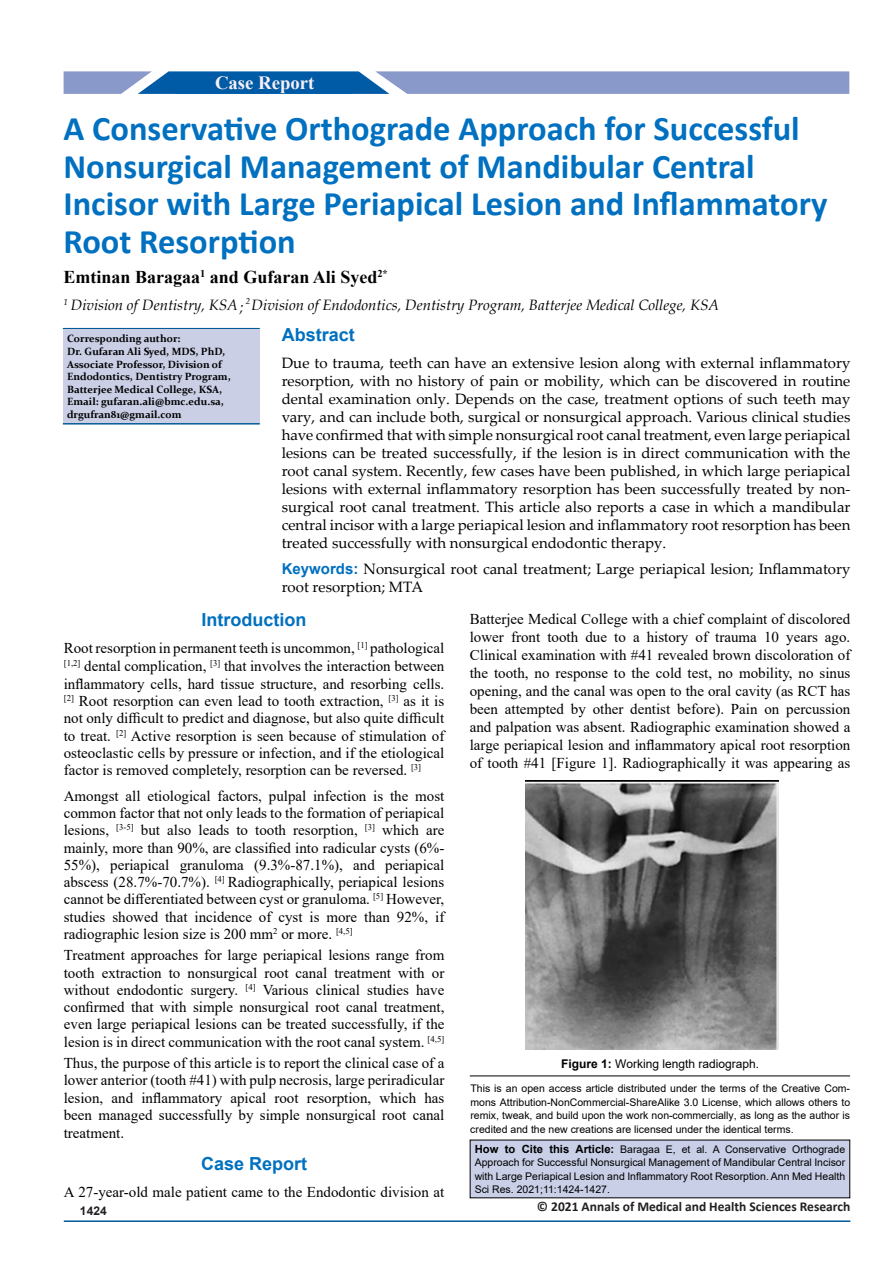
<style>
.page{position:relative;width:893px;height:1263px;background:#fff}
.page>*{position:absolute;margin:0;border:0;box-sizing:border-box;transform-origin:0 0}
.t1{font:700 34.5px/38px "Calibri";color:#0070c0}
.t2{font:700 18.75px "Times New Roman";color:#f9eff6}
.t3{font:700 18.6px "Times New Roman";color:#fff}
.t4{font:700 18px "Times New Roman";color:#000}
.t5{font:700 18px "Arial";color:#0070c0}
.t6{font:15px/17.2px "Times New Roman";color:#000;text-align:justify}
.t7{font:15px/18px "Palatino Linotype";color:#000;text-align:justify}
.t8{font:italic 15px "Book Antiqua";color:#000}
.t9{font:700 13.5px "Calibri";color:#231f20}
.t10{font:12px "Arial";color:#000}
.t11{font:700 12px "Arial";color:#231f20}
.t12{font:10.5px/13.5px "Arial";color:#000;text-align:justify}
.t13{font:700 10.5px/12.6px "Constantia";color:#000}
.t14{font:italic 8.7px "Book Antiqua";color:#000}
.s1{font-family:"Arial";font-weight:700;color:#0070c0}
.s2{font-weight:700}
.s3{font-weight:700;font-size:11.25px}
</style>
<div class="page">
<hr style="left:64px;top:1220px;width:786px;height:2px;background:#005a96">
<svg style="left:64px;top:71px;width:785px;height:23px;background:#879ccb"></svg>
<div style="left:175px;top:72px;width:178px;height:22px;background:#005ba6"></div>
<hr style="left:63px;top:328px;width:197px;height:1px;background:#005a96">
<div style="left:63px;top:329px;width:196px;height:94px;background:#cacfe6"></div>
<hr style="left:63px;top:423px;width:197px;height:1px;background:#005a96">
<div style="left:470px;top:1140px;width:380px;height:58px;background:#c9cfe7"></div>
<hr style="left:470px;top:1076px;width:380px;height:1px;background:#000">
<img style="left:525px;top:780px;width:253px;height:270px">
<p class="t3" style="left:201px;top:69px;width:129px">Original Article</p>
<p class="t2" style="left:215px;top:69px;width:101px">Case Report</p>
<h1 class="t1" style="left:64px;top:109px;width:765px">A Conservative Orthograde Approach for Successful Nonsurgical Management of Mandibular Central Incisor with Large Periapical Lesion and Inflammatory Root Resorption</h1>
<p class="t4" style="left:64px;top:264px;width:326px">Emtinan Baragaa<sup>1</sup> and Gufaran Ali Syed<sup>2*</sup></p>
<p class="t14" style="left:64px;top:296px;width:6px">1</p>
<p class="t8" style="left:71px;top:294px;width:174px">Division of Dentistry, KSA;</p>
<p class="t14" style="left:246px;top:295px;width:6px">2</p>
<p class="t8" style="left:252px;top:294px;width:469px">Division of Endodontics, Dentistry Program, Batterjee Medical College, KSA</p>
<p class="t13" style="left:67px;top:332px;width:165px">Corresponding author:<br>Dr. Gufaran Ali Syed, MDS, PhD,<br>Associate Professor, Division of<br>Endodontics, Dentistry Program,<br>Batterjee Medical College, KSA,<br>Email: gufaran.ali@bmc.edu.sa, drgufran81@gmail.com</p>
<p class="t5" style="left:282px;top:322px;width:75px">Abstract</p>
<p class="t7" style="left:282px;top:353px;width:570px">Due to trauma, teeth can have an extensive lesion along with external inflammatory resorption, with no history of pain or mobility, which can be discovered in routine dental examination only. Depends on the case, treatment options of such teeth may vary, and can include both, surgical or nonsurgical approach. Various clinical studies have confirmed that with simple nonsurgical root canal treatment, even large periapical lesions can be treated successfully, if the lesion is in direct communication with the root canal system. Recently, few cases have been published, in which large periapical lesions with external inflammatory resorption has been successfully treated by non&shy;surgical root canal treatment. This article also reports a case in which a mandibular central incisor with a large periapical lesion and inflammatory root resorption has been treated successfully with nonsurgical endodontic therapy.</p>
<p class="t7" style="left:282px;top:559px;width:570px"><span class="s1">Keywords:</span> Nonsurgical root canal treatment; Large periapical lesion; Inflammatory root resorption; MTA</p>
<p class="t6" style="left:470px;top:609px;width:382px;line-height:18px">Batterjee Medical College with a chief complaint of discolored lower front tooth due to a history of trauma 10 years ago.<br>Clinical examination with #41 revealed brown discoloration of the tooth, no response to the cold test, no mobility, no sinus opening, and the canal was open to the oral cavity (as RCT has been attempted by other dentist before). Pain on percussion and palpation was absent. Radiographic examination showed a large periapical lesion and inflammatory apical root resorption of tooth #41 [Figure 1]. Radiographically it was appearing as</p>
<p class="t5" style="left:202px;top:607px;width:106px">Introduction</p>
<p class="t6" style="left:64px;top:639px;width:382px">Root resorption in permanent teeth is uncommon, <sup>[1]</sup> pathological <sup>[1,2]</sup> dental complication, <sup>[3]</sup> that involves the interaction between inflammatory cells, hard tissue structure, and resorbing cells. <sup>[2]</sup> Root resorption can even lead to tooth extraction, <sup>[3]</sup> as it is not only difficult to predict and diagnose, but also quite difficult to treat. <sup>[2]</sup> Active resorption is seen because of stimulation of osteoclastic cells by pressure or infection, and if the etiological factor is removed completely, resorption can be reversed. <sup>[3]</sup></p>
<p class="t6" style="left:64px;top:787px;width:382px">Amongst all etiological factors, pulpal infection is the most common factor that not only leads to the formation of periapical lesions, <sup>[3-5]</sup> but also leads to tooth resorption, <sup>[3]</sup> which are mainly, more than 90%, are classified into radicular cysts (6%- 55%), periapical granuloma (9.3%-87.1%), and periapical abscess (28.7%-70.7%). <sup>[4]</sup> Radiographically, periapical lesions cannot be differentiated between cyst or granuloma. <sup>[5]</sup> However, studies showed that incidence of cyst is more than 92%, if radiographic lesion size is 200 mm<sup>2</sup> or more. <sup>[4,5]</sup></p>
<p class="t6" style="left:64px;top:946px;width:382px">Treatment approaches for large periapical lesions range from tooth extraction to nonsurgical root canal treatment with or without endodontic surgery. <sup>[4]</sup> Various clinical studies have confirmed that with simple nonsurgical root canal treatment, even large periapical lesions can be treated successfully, if the lesion is in direct communication with the root canal system. <sup>[4,5]</sup></p>
<p class="t6" style="left:64px;top:1054px;width:382px">Thus, the purpose of this article is to report the clinical case of a lower anterior (tooth #41) with pulp necrosis, large periradicular lesion, and inflammatory apical root resorption, which has been managed successfully by simple nonsurgical root canal treatment.</p>
<p class="t5" style="left:201px;top:1151px;width:108px">Case Report</p>
<p class="t6" style="left:64px;top:1183px;width:382px">A 27-year-old male patient came to the Endodontic division at</p>
<p class="t10" style="left:561px;top:1056px;width:199px"><span class="s2">Figure 1:</span> Working length radiograph.</p>
<p class="t12" style="left:470px;top:1082px;width:381px">This is an open access article distributed under the terms of the Creative Com&shy;mons Attribution-NonCommercial-ShareAlike 3.0 License, which allows others to remix, tweak, and build upon the work non-commercially, as long as the author is credited and the new creations are licensed under the identical terms.</p>
<p class="t12" style="left:475px;top:1142px;width:372px"><span class="s3">How to Cite this Article:</span> Baragaa E, et al. A Conservative Orthograde Approach for Successful Nonsurgical Management of Mandibular Central Incisor with Large Periapical Lesion and Inflammatory Root Resorption. Ann Med Health Sci Res. 2021;11:1424-1427.</p>
<p class="t11" style="left:80px;top:1202px;width:28px">1424</p>
<p class="t9" style="left:537px;top:1197px;width:315px">© 2021 Annals of Medical and Health Sciences Research</p>
</div>
